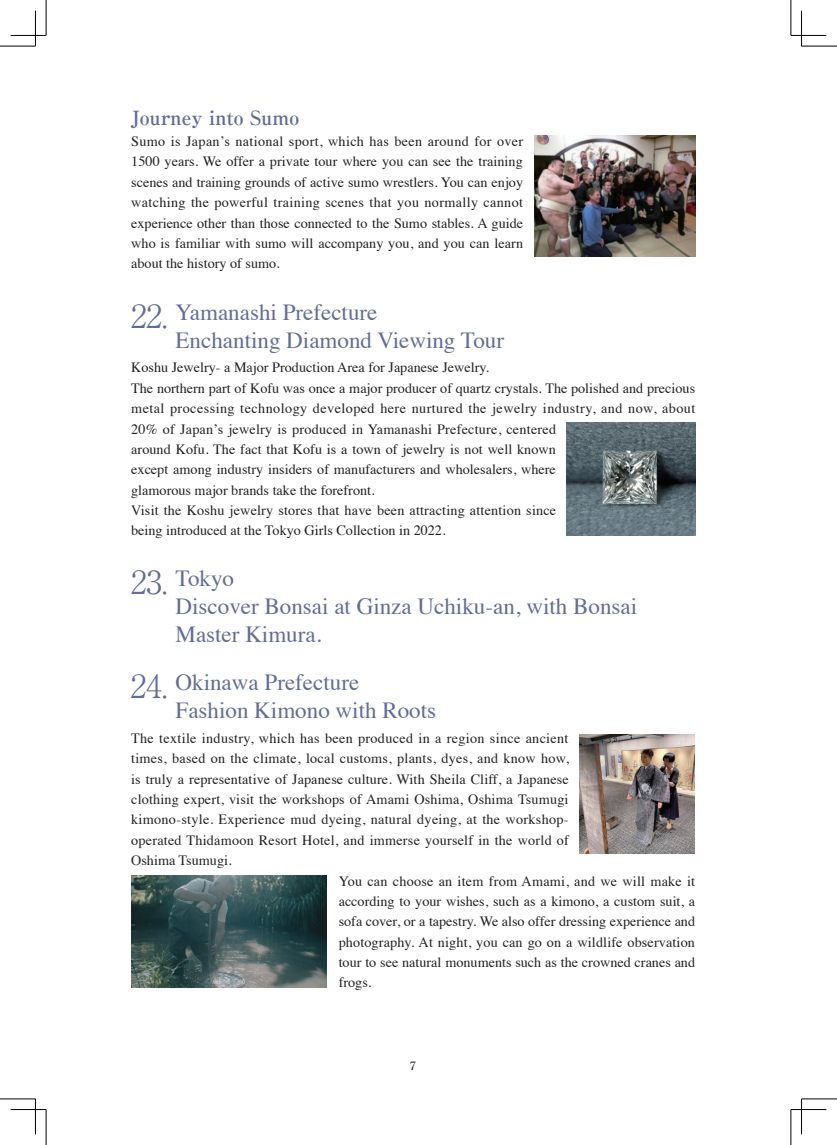
<style>
.page{position:relative;width:837px;height:1145px;background:#fff}
.page>*{position:absolute;margin:0;border:0;box-sizing:border-box;transform-origin:0 0}
.t1{font:23px/28.4px "Times";color:#616c9a}
.t2{font:700 19.5px "Ryumin Pr 6 N";color:#616c9a}
.t3{font:14.12px/20.4px "Times";letter-spacing:.01em;color:#231f20}
.t4{font:500 11.5px "Ryumin Pr 6 N";color:#231f20}
.s1{font-family:"Ryumin Pr 6 N";font-weight:300;font-size:31.88px}
</style>
<div class="page">
<img style="left:534px;top:136px;width:161px;height:120px">
<img style="left:566px;top:423px;width:128px;height:112px">
<img style="left:131px;top:876px;width:195px;height:111px">
<img style="left:579px;top:734px;width:115px;height:120px">
<hr style="left:0;top:46px;width:35px;height:1px;background:#000">
<hr style="left:801px;top:46px;width:35px;height:1px;background:#000">
<hr style="left:0;top:1098px;width:35px;height:1px;background:#000">
<hr style="left:801px;top:1098px;width:35px;height:1px;background:#000">
<hr style="left:46px;top:0;width:1px;height:35px;background:#000">
<hr style="left:46px;top:1109px;width:1px;height:35px;background:#000">
<hr style="left:790px;top:0;width:1px;height:35px;background:#000">
<hr style="left:790px;top:1109px;width:1px;height:35px;background:#000">
<hr style="left:11px;top:35px;width:35px;height:1px;background:#000">
<hr style="left:790px;top:35px;width:36px;height:1px;background:#000">
<hr style="left:11px;top:1109px;width:35px;height:1px;background:#000">
<hr style="left:790px;top:1109px;width:36px;height:1px;background:#000">
<hr style="left:35px;top:11px;width:1px;height:35px;background:#000">
<hr style="left:35px;top:1098px;width:1px;height:36px;background:#000">
<hr style="left:801px;top:11px;width:1px;height:35px;background:#000">
<hr style="left:801px;top:1098px;width:1px;height:36px;background:#000">
<h2 class="t2" style="left:131px;top:102px;width:169px">Journey into Sumo</h2>
<p class="t3" style="left:131px;top:130px;width:393px;text-align:justify">Sumo is Japan’s national sport, which has been around for over 1500 years. We offer a private tour where you can see the training scenes and training grounds of active sumo wrestlers. You can enjoy watching the powerful training scenes that you normally cannot experience other than those connected to the Sumo stables. A guide who is familiar with sumo will accompany you, and you can learn about the history of sumo.</p>
<h1 class="t1" style="left:175px;top:296px;width:330px;text-indent:-45px"><span class="s1">22.</span> Yamanashi Prefecture<br>Enchanting Diamond Viewing Tour</h1>
<p class="t3" style="left:131px;top:356px;width:565px">Koshu Jewelry- a Major Production Area for Japanese Jewelry.<br>The northern part of Kofu was once a major producer of quartz crystals. The polished and precious metal processing technology developed here nurtured the jewelry industry, and now, about 20% of Japan’s jewelry is produced in Yamanashi Prefecture, centered<br>around Kofu. The fact that Kofu is a town of jewelry is not well known<br>except among industry insiders of manufacturers and wholesalers, where<br>glamorous major brands take the forefront.<br>Visit the Koshu jewelry stores that have been attracting attention since<br>being introduced at the Tokyo Girls Collection in 2022.</p>
<h1 class="t1" style="left:175px;top:561px;width:463px;text-indent:-45px"><span class="s1">23.</span> Tokyo<br>Discover Bonsai at Ginza Uchiku-an, with Bonsai<br>Master Kimura.</h1>
<h1 class="t1" style="left:175px;top:666px;width:262px;text-indent:-45px"><span class="s1">24.</span> Okinawa Prefecture<br>Fashion Kimono with Roots</h1>
<p class="t3" style="left:131px;top:726px;width:438px">The textile industry, which has been produced in a region since ancient</p>
<p class="t3" style="left:131px;top:747px;width:439px">times, based on the climate, local customs, plants, dyes, and know how,</p>
<p class="t3" style="left:131px;top:767px;width:439px">is truly a representative of Japanese culture. With Sheila Cliff, a Japanese</p>
<p class="t3" style="left:131px;top:788px;width:438px">clothing expert, visit the workshops of Amami Oshima, Oshima Tsumugi</p>
<p class="t3" style="left:131px;top:808px;width:439px">kimono-style. Experience mud dyeing, natural dyeing, at the workshop-</p>
<p class="t3" style="left:131px;top:828px;width:439px">operated Thidamoon Resort Hotel, and immerse yourself in the world of</p>
<p class="t3" style="left:131px;top:849px;width:102px">Oshima Tsumugi.</p>
<p class="t3" style="left:338px;top:869px;width:358px">You can choose an item from Amami, and we will make it</p>
<p class="t3" style="left:338px;top:889px;width:358px">according to your wishes, such as a kimono, a custom suit, a</p>
<p class="t3" style="left:338px;top:910px;width:358px">sofa cover, or a tapestry. We also offer dressing experience and</p>
<p class="t3" style="left:338px;top:930px;width:357px">photography. At night, you can go on a wildlife observation</p>
<p class="t3" style="left:338px;top:950px;width:358px">tour to see natural monuments such as the crowned cranes and</p>
<p class="t3" style="left:338px;top:971px;width:34px">frogs.</p>
<p class="t4" style="left:410px;top:1057px;width:7px">7</p>
</div>
